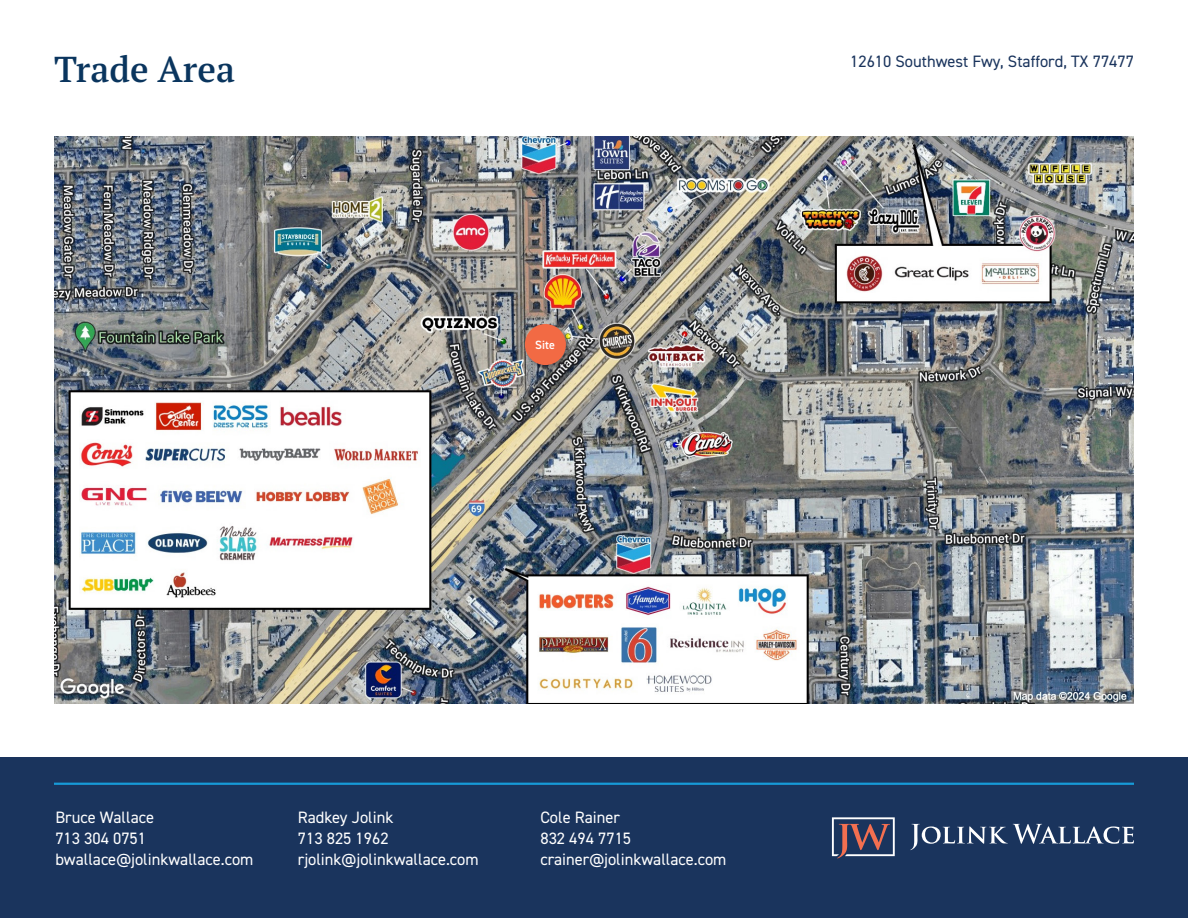
<style>
.page{position:relative;width:1188px;height:918px;background:#fff}
.page>*{position:absolute;margin:0;border:0;box-sizing:border-box;transform-origin:0 0}
.t1{font:600 36px "PT Serif Pro";color:#0a355e}
.t2{font:16.5px/21px "DIN2014";color:#fff}
.t3{font:16.5px "DIN2014";color:#1a345d}
.t4{font:600 12px "DIN2014";color:#fff}
</style>
<div class="page">
<img style="left:54px;top:136px;width:1080px;height:567px">
<div style="left:524px;top:323px;width:48px;height:48px;background:#231f20;opacity:.45"></div>
<div style="left:525px;top:324px;width:41px;height:41px;background:#f26a44;border-radius:50%"></div>
<div style="left:0;top:757px;width:1188px;height:161px;background:#1a345d"></div>
<hr style="left:54px;top:783px;width:1080px;height:2px;background:#179ad7">
<svg style="left:910px;top:824px;width:224px;height:26px"></svg>
<svg style="left:832px;top:817px;width:63px;height:41px"></svg>
<p class="t1" style="left:54px;top:45px;width:183px">Trade Area</p>
<p class="t4" style="left:535px;top:337px;width:21px">Site</p>
<p class="t3" style="left:850px;top:51px;width:285px">12610 Southwest Fwy, Stafford, TX 77477</p>
<p class="t2" style="left:55px;top:806px;width:200px">Bruce Wallace<br>713 304 0751 bwallace@jolinkwallace.com</p>
<p class="t2" style="left:298px;top:806px;width:182px">Radkey Jolink<br>713 825 1962 rjolink@jolinkwallace.com</p>
<p class="t2" style="left:540px;top:806px;width:188px">Cole Rainer<br>832 494 7715 crainer@jolinkwallace.com</p>
</div>
